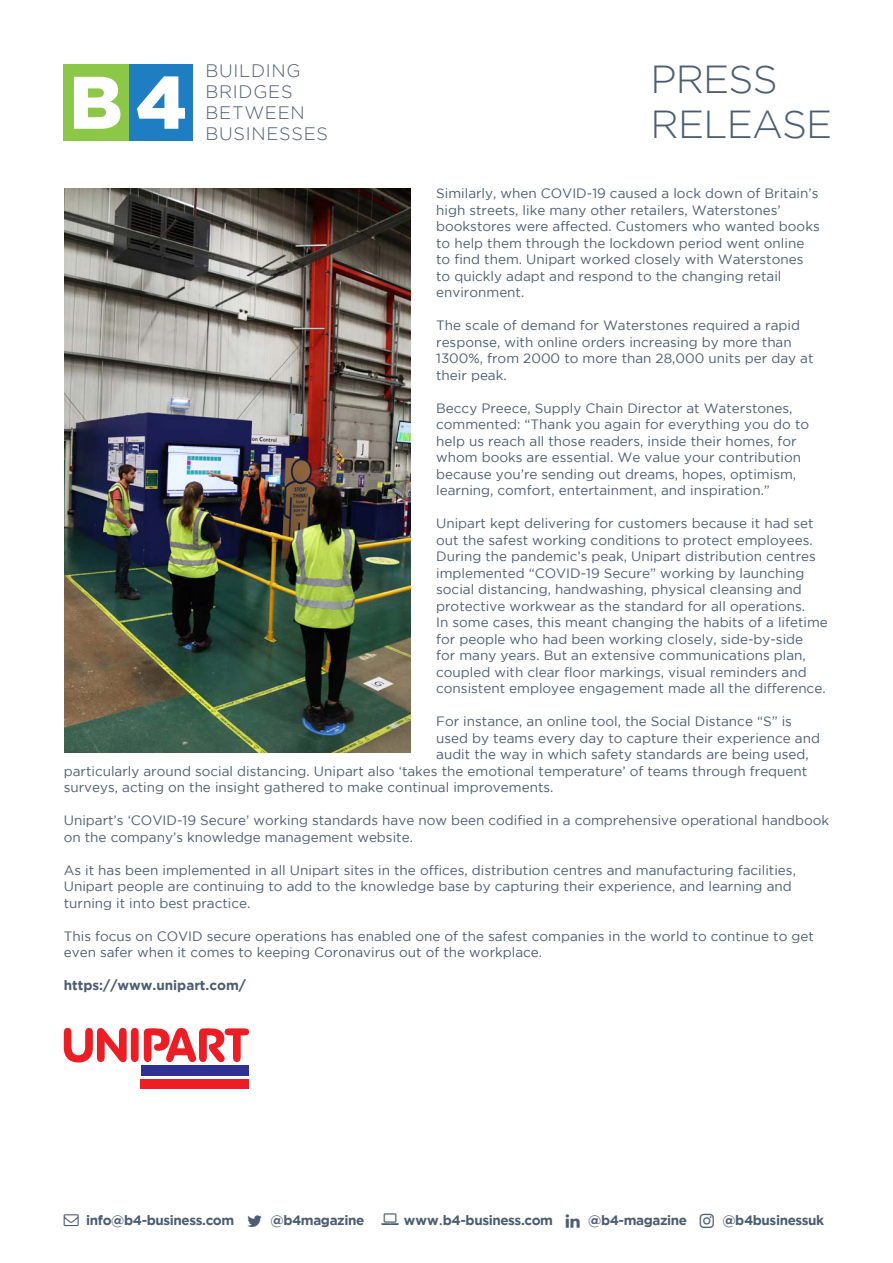
<style>
.page{position:relative;width:893px;height:1263px;background:#fff}
.page>*{position:absolute;margin:0;border:0;box-sizing:border-box;transform-origin:0 0}
.t1{font:900 74.25px "Gotham";color:#fff}
.t2{font:300 39px/45px "Gotham";letter-spacing:-.02em;color:#4c5d72}
.t3{font:300 18px/21px "Gotham";letter-spacing:.04em;color:#4c5d72}
.t4{font:13.5px/16.5px "Gotham";color:#4c5d72}
.t5{font:700 13.5px "Gotham";letter-spacing:-.03em;color:#4c5d72}
.t6{font:700 13.5px "Gotham";color:#4c5d72}
.s1{font-family:"Minion Pro";font-weight:400;font-size:18px}
</style>
<div class="page">
<img style="left:64px;top:188px;width:347px;height:564px">
<div style="left:141px;top:1065px;width:108px;height:11px;background:#2e3092"></div>
<div style="left:141px;top:1079px;width:108px;height:10px;background:#ee1d23"></div>
<svg style="left:64px;top:1028px;width:185px;height:35px"></svg>
<div style="left:64px;top:64px;width:65px;height:77px;background:#8dc747"></div>
<div style="left:129px;top:64px;width:64px;height:77px;background:#1f7ec2"></div>
<h3 class="t3" style="left:206px;top:60px;width:124px">BUILDING<br>BRIDGES<br>BETWEEN<br>BUSINESSES</h3>
<h1 class="t1" style="left:69px;top:60px;width:119px">B4</h1>
<h2 class="t2" style="left:651px;top:56px;width:183px">PRESS<br>RELEASE</h2>
<p class="t4" style="left:436px;top:185px;width:385px">Similarly, when COVID-19 caused a lock down of Britain’s high streets, like many other retailers, Waterstones’ bookstores were affected. Customers who wanted books to help them through the lockdown period went online to find them. Unipart worked closely with Waterstones to quickly adapt and respond to the changing retail environment.</p>
<p class="t4" style="left:436px;top:317px;width:379px">The scale of demand for Waterstones required a rapid response, with online orders increasing by more than 1300%, from 2000 to more than 28,000 units per day at their peak.</p>
<p class="t4" style="left:436px;top:400px;width:375px">Beccy Preece, Supply Chain Director at Waterstones, commented: “Thank you again for everything you do to help us reach all those readers, inside their homes, for whom books are essential. We value your contribution because you’re sending out dreams, hopes, optimism, learning, comfort, entertainment, and inspiration.”</p>
<p class="t4" style="left:436px;top:515px;width:393px">Unipart kept delivering for customers because it had set out the safest working conditions to protect employees.<br>During the pandemic’s peak, Unipart distribution centres implemented “COVID-19 Secure” working by launching social distancing, handwashing, physical cleansing and protective workwear as the standard for all operations.<br>In some cases, this meant changing the habits of a lifetime for people who had been working closely, side-by-side<br>for many years. But an extensive communications plan, coupled with clear floor markings, visual reminders and consistent employee engagement made all the difference.</p>
<p class="t4" style="left:436px;top:713px;width:357px">For instance, an online tool, the Social Distance “S” is</p>
<p class="t4" style="left:436px;top:730px;width:385px">used by teams every day to capture their experience and</p>
<p class="t4" style="left:436px;top:746px;width:374px">audit the way in which safety standards are being used,</p>
<p class="t4" style="left:64px;top:763px;width:745px">particularly around social distancing. Unipart also ‘takes the emotional temperature’ of teams through frequent</p>
<p class="t4" style="left:64px;top:779px;width:491px">surveys, acting on the insight gathered to make continual improvements.</p>
<p class="t4" style="left:64px;top:812px;width:767px">Unipart’s ‘COVID-19 Secure’ working standards have now been codified in a comprehensive operational handbook on the company’s knowledge management website.</p>
<p class="t4" style="left:64px;top:862px;width:734px">As it has been implemented in all Unipart sites in the offices, distribution centres and manufacturing facilities,<br>Unipart people are continuing to add to the knowledge base by capturing their experience, and learning and turning it into best practice.</p>
<p class="t4" style="left:64px;top:927px;width:752px">This focus on COVID secure operations has enabled one of the safest companies in the world to continue to get even safer when it comes to keeping Coronavirus out of the workplace.</p>
<p class="t6" style="left:64px;top:978px;width:184px">https://www.unipart.com/</p>
<p class="t5" style="left:86px;top:1213px;width:150px">info@b4-business.com</p>
<p class="t5" style="left:271px;top:1213px;width:95px">@b4magazine</p>
<p class="t5" style="left:404px;top:1213px;width:151px">www<span class="s1">.</span>b4-business.com</p>
<p class="t5" style="left:588px;top:1213px;width:100px">@b4-magazine</p>
<p class="t5" style="left:722px;top:1213px;width:103px">@b4businessuk</p>
</div>
